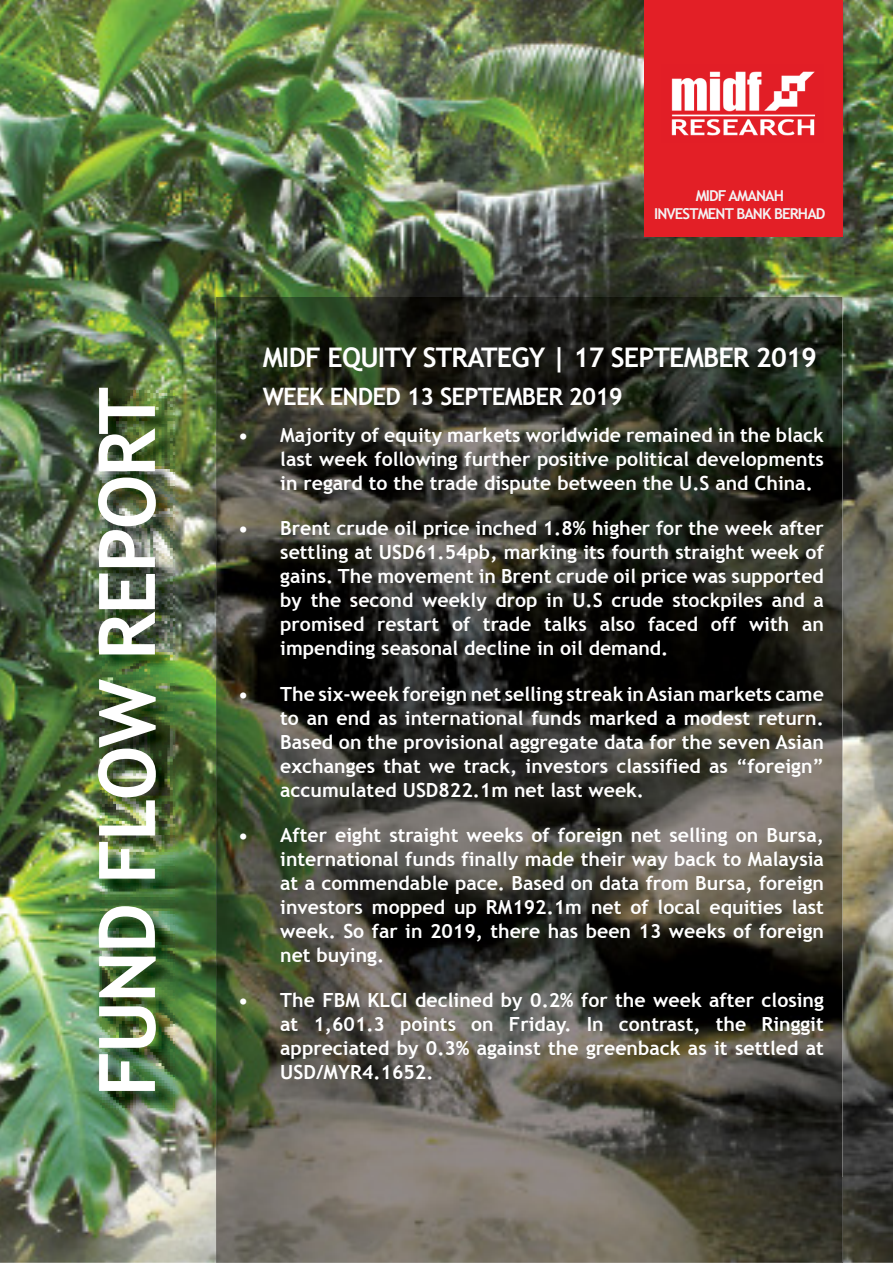
<style>
.page{position:relative;width:893px;height:1263px;background:#fff}
.page>*{position:absolute;margin:0;border:0;box-sizing:border-box;transform-origin:0 0}
.t1{font:700 78px "Trebuchet MS";letter-spacing:-.03em;color:#fff}
.t2{font:700 27px "Trebuchet MS";letter-spacing:-.03em;color:#fff}
.t3{font:700 24px "Trebuchet MS";letter-spacing:-.03em;color:#fff}
.t4{font:700 19.5px/24px "Trebuchet MS";color:#fff;text-align:justify}
.t5{font:700 15px/18px "Trebuchet MS";letter-spacing:-.06em;color:#f3f3f4;text-align:center}
</style>
<div class="page">
<img style="left:0;top:0;width:892px;height:1263px">
<div style="left:644px;top:0;width:198px;height:237px;background:#e31f26"></div>
<img style="left:101px;top:390px;width:73px;height:720px">
<img style="left:216px;top:297px;width:626px;height:966px">
<img style="left:671px;top:71px;width:144px;height:65px">
<h1 class="t1" style="left:97px;top:1097px;width:711px;rotate:-90deg">FUND FLOW REPORT</h1>
<p class="t5" style="left:654px;top:188px;width:173px">MIDF AMANAH<br>INVESTMENT BANK BERHAD</p>
<h2 class="t2" style="left:263px;top:347px;width:555px">MIDF EQUITY STRATEGY | 17 SEPTEMBER 2019</h2>
<p class="t3" style="left:263px;top:387px;width:362px">WEEK ENDED 13 SEPTEMBER 2019</p>
<p class="t4" style="left:280px;top:425px;width:545px;text-indent:-42px">• Majority of equity markets worldwide remained in the black last week following further positive political developments in regard to the trade dispute between the U.S and China.</p>
<p class="t4" style="left:280px;top:518px;width:545px;text-indent:-42px">• Brent crude oil price inched 1.8% higher for the week after settling at USD61.54pb, marking its fourth straight week of gains. The movement in Brent crude oil price was supported by the second weekly drop in U.S crude stockpiles and a promised restart of trade talks also faced off with an impending seasonal decline in oil demand.</p>
<p class="t4" style="left:280px;top:684px;width:545px;text-indent:-42px">• The six-week foreign net selling streak in Asian markets came to an end as international funds marked a modest return.<br>Based on the provisional aggregate data for the seven Asian exchanges that we track, investors classified as “foreign” accumulated USD822.1m net last week.</p>
<p class="t4" style="left:280px;top:825px;width:545px;text-indent:-42px">• After eight straight weeks of foreign net selling on Bursa, international funds finally made their way back to Malaysia at a commendable pace. Based on data from Bursa, foreign investors mopped up RM192.1m net of local equities last week. So far in 2019, there has been 13 weeks of foreign net buying.</p>
<p class="t4" style="left:280px;top:990px;width:545px;text-indent:-42px">• The FBM KLCI declined by 0.2% for the week after closing at 1,601.3 points on Friday. In contrast, the Ringgit appreciated by 0.3% against the greenback as it settled at USD/MYR4.1652.</p>
</div>
